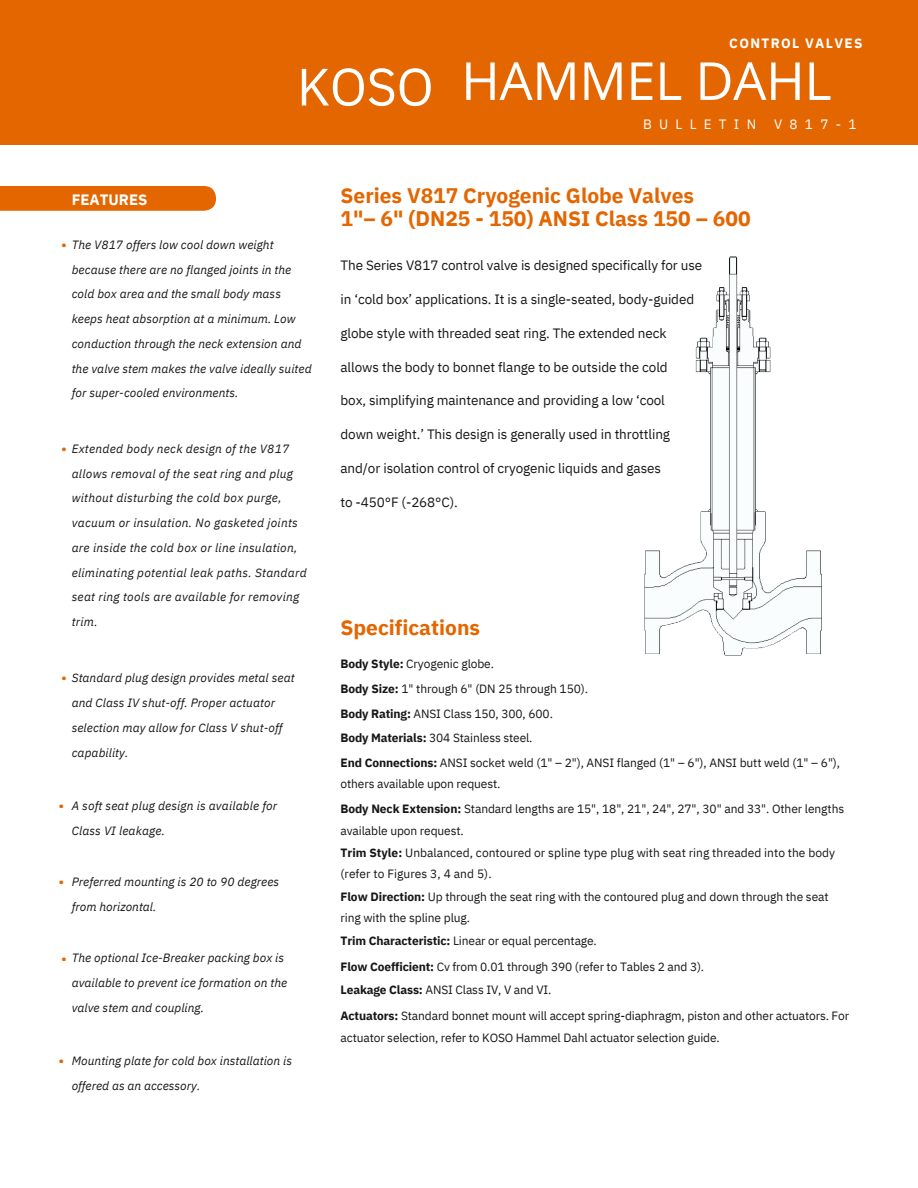
<style>
.page{position:relative;width:918px;height:1188px;background:#fff}
.page>*{position:absolute;margin:0;border:0;box-sizing:border-box;transform-origin:0 0}
.t1{font:52.5px "Open Sans";letter-spacing:-.005em;color:#fff}
.t2{font:52.5px "IBM Plex Sans";color:#fff}
.t3{font:700 21px/23.7px "IBM Plex Sans";color:#e36600}
.t4{font:700 15px "IBM Plex Sans";color:#fff}
.t5{font:13.5px "IBM Plex Sans";letter-spacing:-.005em;color:#171615}
.t6{font:13.5px "IBM Plex Sans";letter-spacing:.54em;color:#fff}
.t7{font:700 13.5px "IBM Plex Sans";letter-spacing:.1em;color:#fff}
.t8{font:12px "IBM Plex Sans";letter-spacing:-.01em;color:#171615}
.t9{font:italic 12px/24.8px "IBM Plex Sans";letter-spacing:.005em;color:#171615}
.t10{font:italic 12px/24.8px "IBM Plex Sans";letter-spacing:.025em;color:#171615}
.t11{font:700 12px "IBM Plex Sans";color:#e36600}
.s1{font-weight:700;font-style:normal;color:#e36600}
.s2{font-weight:700}
</style>
<div class="page">
<div style="left:0;top:0;width:918px;height:145px;background:#e36600"></div>
<img style="left:644px;top:256px;width:178px;height:400px">
<div style="left:0;top:186px;width:216px;height:25px;background:#e36600"></div>
<p class="t4" style="left:72px;top:189px;width:77px">FEATURES</p>
<p class="t2" style="left:297px;top:52px;width:138px">KOSO</p>
<p class="t7" style="left:729px;top:34px;width:135px">CONTROL VALVES</p>
<p class="t1" style="left:461px;top:44px;width:372px">HAMMEL DAHL</p>
<p class="t6" style="left:643px;top:115px;width:115px">BULLETIN</p>
<p class="t6" style="left:774px;top:115px;width:84px">V817-1</p>
<p class="t3" style="left:340px;top:183px;width:412px">Series V817 Cryogenic Globe Valves<br>1"– 6" (DN25 - 150) ANSI Class 150 – 600</p>
<h2 class="t9" style="left:61px;top:232px;width:214px"><span class="s1">•</span> The V817 offers low cool down weight</h2>
<p class="t9" style="left:72px;top:257px;width:221px">because there are no flanged joints in the</p>
<p class="t9" style="left:72px;top:282px;width:241px">cold box area and the small body mass keeps heat absorption at a minimum. Low conduction through the neck extension and the valve stem makes the valve ideally suited for super-cooled environments.</p>
<h2 class="t9" style="left:72px;top:436px;width:223px;text-indent:-10px"><span class="s1">•</span> Extended body neck design of the V817 allows removal of the seat ring and plug</h2>
<p class="t10" style="left:72px;top:486px;width:237px">without disturbing the cold box purge, vacuum or insulation. No gasketed joints are inside the cold box or line insulation, eliminating potential leak paths. Standard seat ring tools are available for removing trim.</p>
<h5 class="t9" style="left:72px;top:666px;width:224px;text-indent:-10px"><span class="s1">•</span> Standard plug design provides metal seat and Class IV shut-off. Proper actuator selection may allow for Class V shut-off capability.</h5>
<p class="t11" style="left:59px;top:798px;width:7px">•</p>
<p class="t9" style="left:72px;top:793px;width:207px">A soft seat plug design is available for<br>Class VI leakage.</p>
<p class="t9" style="left:72px;top:870px;width:209px">Preferred mounting is 20 to 90 degrees</p>
<p class="t9" style="left:72px;top:894px;width:86px">from horizontal.</p>
<p class="t9" style="left:61px;top:945px;width:227px;text-align:right"><span class="s1">•</span> The optional Ice-Breaker packing box is available to prevent ice formation on the</p>
<p class="t9" style="left:72px;top:995px;width:134px">valve stem and coupling.</p>
<p class="t11" style="left:59px;top:874px;width:7px">•</p>
<p class="t11" style="left:59px;top:1053px;width:7px">•</p>
<p class="t9" style="left:72px;top:1048px;width:222px">Mounting plate for cold box installation is</p>
<p class="t9" style="left:72px;top:1073px;width:130px">offered as an accessory.</p>
<p class="t5" style="left:340px;top:257px;width:363px">The Series V817 control valve is designed specifically for use</p>
<p class="t5" style="left:340px;top:290px;width:355px">in ‘cold box’ applications. It is a single-seated, body-guided</p>
<p class="t5" style="left:340px;top:324px;width:328px">globe style with threaded seat ring. The extended neck</p>
<p class="t5" style="left:340px;top:358px;width:329px">allows the body to bonnet flange to be outside the cold</p>
<p class="t5" style="left:340px;top:392px;width:326px">box, simplifying maintenance and providing a low ‘cool</p>
<p class="t5" style="left:340px;top:425px;width:331px">down weight.’ This design is generally used in throttling</p>
<p class="t5" style="left:340px;top:459px;width:322px">and/or isolation control of cryogenic liquids and gases</p>
<p class="t5" style="left:340px;top:493px;width:119px">to -450°F (-268°C).</p>
<p class="t3" style="left:341px;top:616px;width:141px">Specifications</p>
<h1 class="t8" style="left:341px;top:656px;width:155px"><span class="s2">Body Style:</span> Cryogenic globe.</h1>
<p class="t8" style="left:341px;top:680px;width:249px"><span class="s2">Body Size:</span> 1" through 6" (DN 25 through 150).</p>
<h3 class="t8" style="left:341px;top:705px;width:214px"><span class="s2">Body Rating:</span> ANSI Class 150, 300, 600.</h3>
<p class="t8" style="left:341px;top:730px;width:194px"><span class="s2">Body Materials:</span> 304 Stainless steel.</p>
<p class="t8" style="left:341px;top:755px;width:501px"><span class="s2">End Connections:</span> ANSI socket weld (1" – 2"), ANSI flanged (1" – 6"), ANSI butt weld (1" – 6"),</p>
<p class="t8" style="left:341px;top:776px;width:161px">others available upon request.</p>
<p class="t8" style="left:341px;top:801px;width:505px"><span class="s2">Body Neck Extension:</span> Standard lengths are 15", 18", 21", 24", 27", 30" and 33". Other lengths</p>
<p class="t8" style="left:341px;top:822px;width:125px">available upon request.</p>
<p class="t8" style="left:341px;top:845px;width:496px"><span class="s2">Trim Style:</span> Unbalanced, contoured or spline type plug with seat ring threaded into the body</p>
<p class="t8" style="left:341px;top:866px;width:153px">(refer to Figures 3, 4 and 5).</p>
<p class="t8" style="left:341px;top:889px;width:490px"><span class="s2">Flow Direction:</span> Up through the seat ring with the contoured plug and down through the seat</p>
<p class="t8" style="left:341px;top:910px;width:131px">ring with the spline plug.</p>
<p class="t8" style="left:341px;top:932px;width:258px"><span class="s2">Trim Characteristic:</span> Linear or equal percentage.</p>
<p class="t8" style="left:341px;top:958px;width:365px"><span class="s2">Flow Coefficient:</span> Cv from 0.01 through 390 (refer to Tables 2 and 3).</p>
<p class="t8" style="left:341px;top:982px;width:212px"><span class="s2">Leakage Class:</span> ANSI Class IV, V and VI.</p>
<p class="t8" style="left:341px;top:1008px;width:510px"><span class="s2">Actuators:</span> Standard bonnet mount will accept spring-diaphragm, piston and other actuators. For</p>
<p class="t8" style="left:341px;top:1029px;width:381px">actuator selection, refer to KOSO Hammel Dahl actuator selection guide.</p>
</div>
